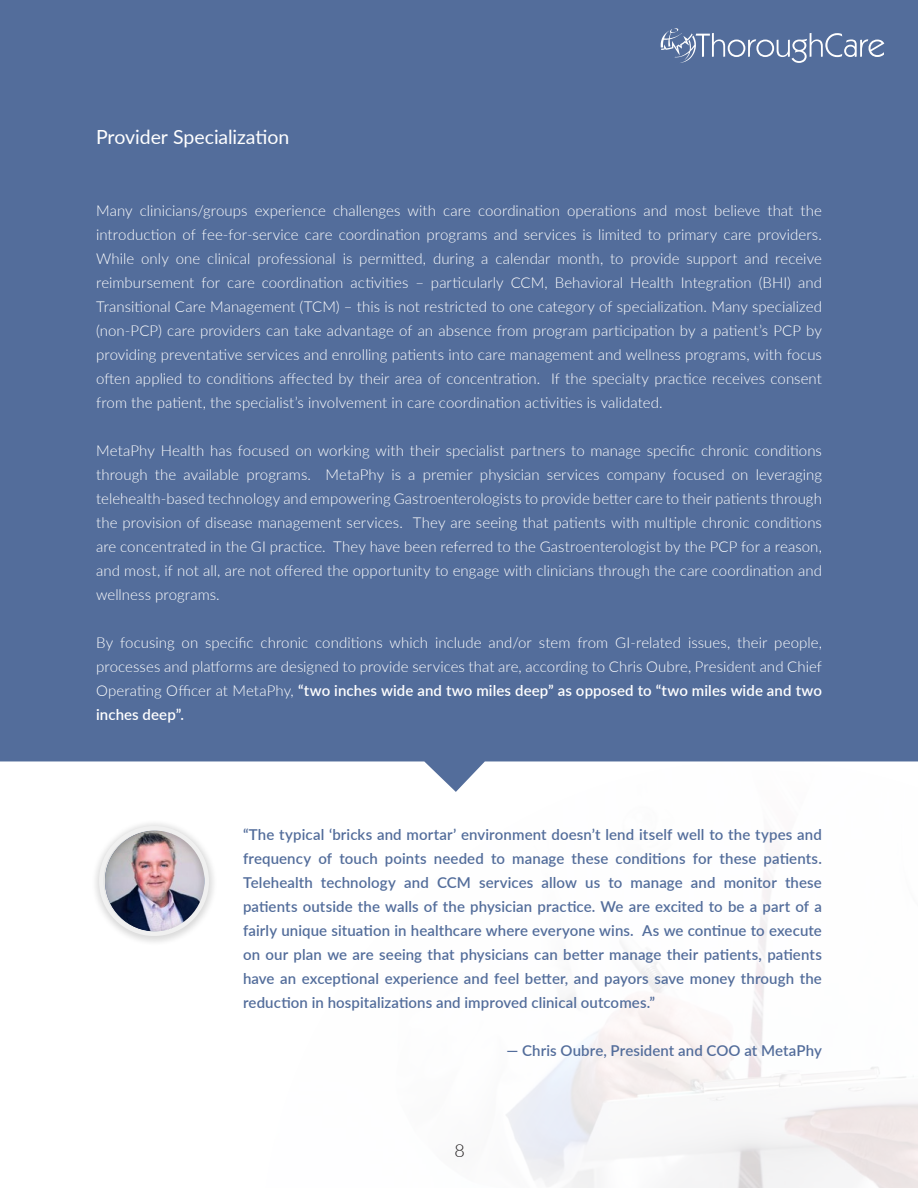
<style>
.page{position:relative;width:918px;height:1188px;background:#fff}
.page>*{position:absolute;margin:0;border:0;box-sizing:border-box;transform-origin:0 0}
.t1{font:19.5px "Lato";letter-spacing:-.005em;color:#fff}
.t2{font:300 18px "Lato";color:#211e1f}
.t3{font:300 15px/24px "Lato";color:#fff;text-align:justify}
.t4{font:600 15px/24px "Lato";letter-spacing:.005em;color:#536d9b;text-align:justify}
.s1{font-weight:600}
</style>
<div class="page">
<div style="left:0;top:0;width:918px;height:696px;background:#536d9b"></div>
<img style="left:0;top:696px;width:918px;height:492px">
<svg style="left:661px;top:28px;width:223px;height:35px;background:#6e84aa"></svg>
<div style="left:91px;top:820px;width:126px;height:126px;background:#000;opacity:.3"></div>
<div style="left:99px;top:826px;width:110px;height:110px;border:4px solid #f0f0f0;border-radius:50%"></div>
<h1 class="t1" style="left:96px;top:123px;width:195px">Provider Specialization</h1>
<p class="t3" style="left:96px;top:198px;width:727px">Many clinicians/groups experience challenges with care coordination operations and most believe that the introduction of fee-for-service care coordination programs and services is limited to primary care providers.<br>While only one clinical professional is permitted, during a calendar month, to provide support and receive reimbursement for care coordination activities – particularly CCM, Behavioral Health Integration (BHI) and Transitional Care Management (TCM) – this is not restricted to one category of specialization. Many specialized (non-PCP) care providers can take advantage of an absence from program participation by a patient’s PCP by providing preventative services and enrolling patients into care management and wellness programs, with focus often applied to conditions affected by their area of concentration. If the specialty practice receives consent from the patient, the specialist’s involvement in care coordination activities is validated.</p>
<p class="t3" style="left:96px;top:438px;width:727px">MetaPhy Health has focused on working with their specialist partners to manage specific chronic conditions through the available programs. MetaPhy is a premier physician services company focused on leveraging telehealth-based technology and empowering Gastroenterologists to provide better care to their patients through the provision of disease management services. They are seeing that patients with multiple chronic conditions are concentrated in the GI practice. They have been referred to the Gastroenterologist by the PCP for a reason, and most, if not all, are not offered the opportunity to engage with clinicians through the care coordination and wellness programs.</p>
<p class="t3" style="left:96px;top:630px;width:727px">By focusing on specific chronic conditions which include and/or stem from GI-related issues, their people, processes and platforms are designed to provide services that are, according to Chris Oubre, President and Chief Operating Officer at MetaPhy, <span class="s1">“two inches wide and two miles deep” as opposed to “two miles wide and two inches deep”.</span></p>
<p class="t4" style="left:243px;top:822px;width:580px">“The typical ‘bricks and mortar’ environment doesn’t lend itself well to the types and frequency of touch points needed to manage these conditions for these patients.<br>Telehealth technology and CCM services allow us to manage and monitor these patients outside the walls of the physician practice. We are excited to be a part of a fairly unique situation in healthcare where everyone wins. As we continue to execute on our plan we are seeing that physicians can better manage their patients, patients have an exceptional experience and feel better, and payors save money through the reduction in hospitalizations and improved clinical outcomes.”</p>
<p class="t4" style="left:506px;top:1038px;width:317px">— Chris Oubre, President and COO at MetaPhy</p>
<p class="t2" style="left:455px;top:1138px;width:12px">8</p>
</div>
